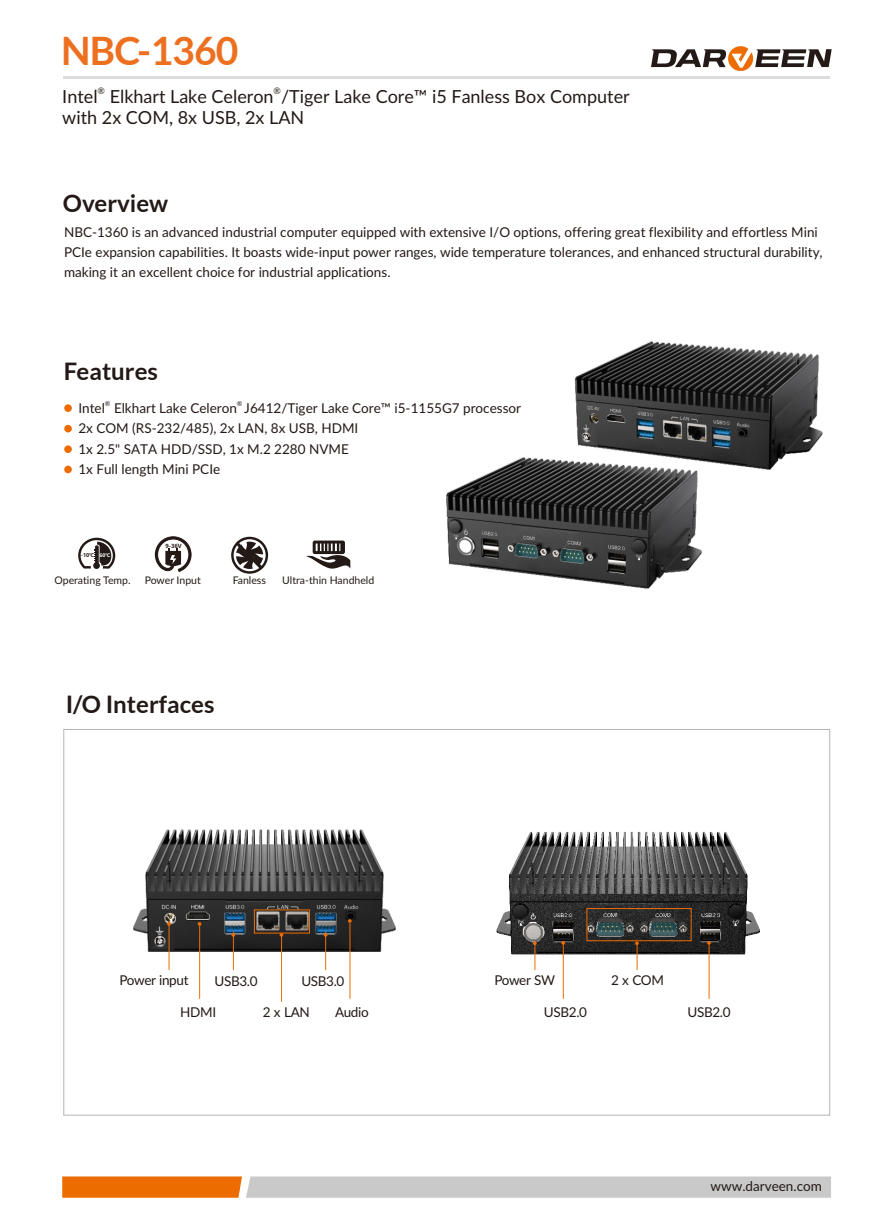
<style>
.page{position:relative;width:893px;height:1212px;background:#fff}
.page>*{position:absolute;margin:0;border:0;box-sizing:border-box;transform-origin:0 0}
.t1{font:700 39px "Lato";letter-spacing:-.02em;color:#ed7020}
.t2{font:700 24px "Lato";color:#231916}
.t3{font:18px/21.6px "Lato";color:#231916}
.t4{font:13.5px/20.2px "Lato";color:#231916}
.t5{font:13.5px "Lato";letter-spacing:-.025em;color:#231916}
.t6{font:10.5px "Lato";color:#231916}
.t7{font:9px "Lato";color:#231916}
.t8{font:6.75px "Lato";color:#231916}
.t9{font:700 5.55px "Microsoft Ya Hei";color:#231916}
.t10{font:700 5.1px "Microsoft Ya Hei";color:#231916}
.s1{font-size:4.8px;color:#fff}
</style>
<div class="page">
<hr style="left:63px;top:77px;width:767px;height:2px;background:#dcdddd">
<div style="left:64px;top:404px;width:8px;height:8px;background:#ed6c00;border-radius:50%"></div>
<div style="left:64px;top:425px;width:8px;height:7px;background:#ed6c00;border-radius:50%"></div>
<div style="left:64px;top:445px;width:8px;height:8px;background:#ed6c00;border-radius:50%"></div>
<div style="left:64px;top:466px;width:8px;height:7px;background:#ed6c00;border-radius:50%"></div>
<svg style="left:62px;top:1176px;width:769px;height:22px;background:#d3b69f"></svg>
<svg style="left:651px;top:46px;width:181px;height:25px"></svg>
<img style="left:574px;top:341px;width:249px;height:123px">
<img style="left:446px;top:410px;width:329px;height:179px">
<img style="left:63px;top:765px;width:333px;height:239px">
<img style="left:496px;top:768px;width:335px;height:240px">
<hr style="left:325px;top:931px;width:1px;height:39px;background:#ed6c00">
<hr style="left:281px;top:933px;width:1px;height:69px;background:#ed6c00">
<hr style="left:233px;top:931px;width:1px;height:39px;background:#ed6c00">
<svg style="left:231px;top:933px;width:4px;height:4px"></svg>
<hr style="left:199px;top:923px;width:1px;height:76px;background:#ed6c00">
<hr style="left:169px;top:925px;width:1px;height:45px;background:#ed6c00">
<svg style="left:167px;top:922px;width:4px;height:4px"></svg>
<hr style="left:350px;top:923px;width:1px;height:76px;background:#ed6c00">
<svg style="left:348px;top:919px;width:4px;height:4px"></svg>
<div style="left:254px;top:909px;width:56px;height:24px;border:1px solid #ed6c00"></div>
<hr style="left:563px;top:943px;width:1px;height:56px;background:#ed6c00">
<svg style="left:561px;top:941px;width:4px;height:4px"></svg>
<svg style="left:533px;top:941px;width:4px;height:29px"></svg>
<div style="left:586px;top:908px;width:106px;height:33px;border:1px solid #ed6c00"></div>
<svg style="left:635px;top:941px;width:4px;height:29px"></svg>
<hr style="left:709px;top:943px;width:1px;height:56px;background:#ed6c00">
<svg style="left:707px;top:941px;width:4px;height:4px"></svg>
<svg style="left:78px;top:538px;width:37px;height:31px"></svg>
<div style="left:93px;top:562px;width:7px;height:7px;background:#231916;border-radius:50%"></div>
<svg style="left:154px;top:536px;width:38px;height:36px"></svg>
<svg style="left:231px;top:537px;width:37px;height:37px"></svg>
<svg style="left:306px;top:540px;width:44px;height:29px"></svg>
<h1 class="t1" style="left:61px;top:34px;width:179px">NBC-1360</h1>
<p class="t7" style="left:98px;top:86px;width:9px">®</p>
<p class="t7" style="left:274px;top:86px;width:9px">®</p>
<h3 class="t3" style="left:62px;top:86px;width:569px">Intel Elkhart Lake Celeron /Tiger Lake Core™ i5 Fanless Box Computer with 2x COM, 8x USB, 2x LAN</h3>
<h2 class="t2" style="left:63px;top:193px;width:107px">Overview</h2>
<p class="t4" style="left:64px;top:223px;width:760px">NBC-1360 is an advanced industrial computer equipped with extensive I/O options, offering great flexibility and effortless Mini<br>PCIe expansion capabilities. It boasts wide-input power ranges, wide temperature tolerances, and enhanced structural durability, making it an excellent choice for industrial applications.</p>
<h2 class="t2" style="left:64px;top:361px;width:96px">Features</h2>
<p class="t8" style="left:105px;top:401px;width:7px">®</p>
<p class="t8" style="left:237px;top:401px;width:7px">®</p>
<p class="t4" style="left:78px;top:399px;width:444px">Intel Elkhart Lake Celeron J6412/Tiger Lake Core™ i5-1155G7 processor 2x COM (RS-232/485), 2x LAN, 8x USB, HDMI<br>1x 2.5" SATA HDD/SSD, 1x M.2 2280 NVME<br>1x Full length Mini PCIe</p>
<p class="t10" style="left:81px;top:553px;width:31px">-10℃ <span class="s1">60℃</span></p>
<p class="t9" style="left:165px;top:543px;width:18px">9-36V</p>
<p class="t6" style="left:55px;top:575px;width:78px">Operating Temp.</p>
<p class="t6" style="left:145px;top:575px;width:58px">Power Input</p>
<p class="t6" style="left:233px;top:575px;width:35px">Fanless</p>
<p class="t6" style="left:282px;top:575px;width:93px">Ultra-thin Handheld</p>
<h2 class="t2" style="left:66px;top:693px;width:150px">I/O Interfaces</h2>
<p class="t5" style="left:120px;top:974px;width:70px">Power input</p>
<p class="t4" style="left:180px;top:1002px;width:37px">HDMI</p>
<p class="t4" style="left:214px;top:972px;width:45px">USB3.0</p>
<p class="t4" style="left:301px;top:972px;width:45px">USB3.0</p>
<p class="t4" style="left:335px;top:1002px;width:35px">Audio</p>
<p class="t4" style="left:263px;top:1002px;width:49px">2 x LAN</p>
<p class="t4" style="left:494px;top:971px;width:62px">Power SW</p>
<p class="t4" style="left:544px;top:1002px;width:45px">USB2.0</p>
<p class="t4" style="left:611px;top:971px;width:54px">2 x COM</p>
<p class="t4" style="left:687px;top:1002px;width:45px">USB2.0</p>
<p class="t4" style="left:710px;top:1177px;width:113px">www.darveen.com</p>
</div>
